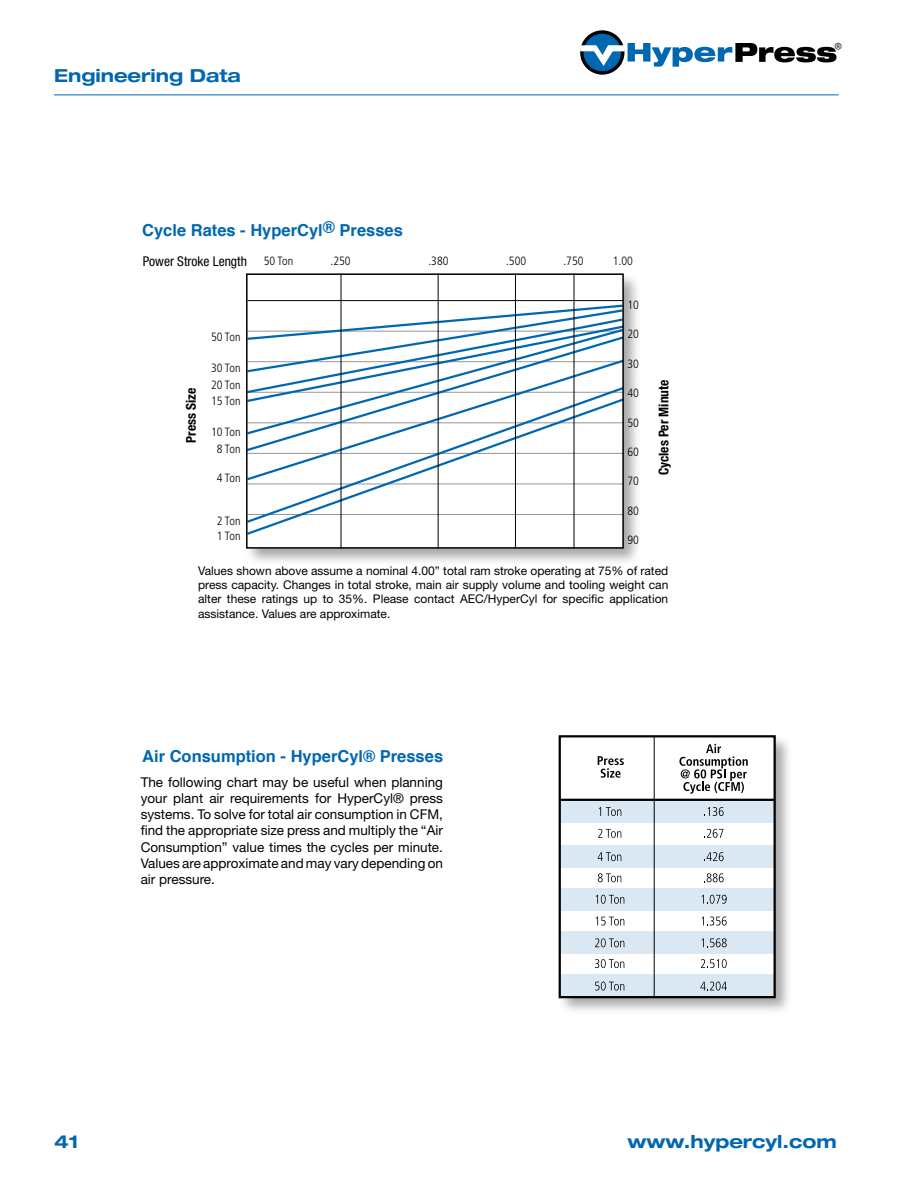
<style>
.page{position:relative;width:918px;height:1188px;background:#fff}
.page>*{position:absolute;margin:0;border:0;box-sizing:border-box;transform-origin:0 0}
.t1{font:700 expanded 18px "Helvetica Neue";color:#0067b1}
.t2{font:700 16.5px "Helvetica";color:#0067b1}
.t3{font:14.85px "Myriad Pro";color:#000}
.t4{font:13.5px/16.2px "Helvetica Neue";color:#000;text-align:justify}
.t5{font:700 condensed 13.5px "Helvetica Neue";color:#000}
.t6{font:condensed 13.5px "Helvetica Neue";color:#000}
.t7{font:12px/14.4px "Helvetica Neue";color:#000;text-align:justify}
.t8{font:300 condensed 12px/16.5px "Frutiger";color:#000;text-align:justify}
.s1{font-family:"Frutiger";font-weight:300;font-size:12px}
</style>
<div class="page">
<svg style="left:580px;top:30px;width:256px;height:45px"></svg>
<hr style="left:54px;top:94px;width:784px;height:1px;background:#0067b1">
<div style="left:244px;top:271px;width:397px;height:295px;background:#000;opacity:.35"></div>
<div style="left:247px;top:274px;width:376px;height:274px;background:#fff"></div>
<div style="left:557px;top:734px;width:235px;height:281px;background:#000;opacity:.35"></div>
<div style="left:560px;top:736px;width:215px;height:261px;background:#fff"></div>
<div style="left:559px;top:800px;width:216px;height:23px;background:#d9e8f3"></div>
<div style="left:559px;top:845px;width:216px;height:22px;background:#d9e8f3"></div>
<div style="left:559px;top:888px;width:216px;height:23px;background:#d9e8f3"></div>
<div style="left:559px;top:931px;width:216px;height:23px;background:#d9e8f3"></div>
<div style="left:559px;top:975px;width:216px;height:22px;background:#d9e8f3"></div>
<div style="left:559px;top:735px;width:217px;height:263px;border:2px solid #000"></div>
<hr style="left:559px;top:799px;width:216px;height:2px;background:#000">
<svg style="left:599px;top:807px;width:22px;height:9px"></svg>
<svg style="left:598px;top:756px;width:26px;height:22px"></svg>
<svg style="left:679px;top:744px;width:69px;height:50px"></svg>
<svg style="left:598px;top:829px;width:23px;height:9px"></svg>
<svg style="left:598px;top:852px;width:23px;height:9px"></svg>
<svg style="left:598px;top:873px;width:23px;height:9px"></svg>
<svg style="left:596px;top:895px;width:28px;height:9px"></svg>
<svg style="left:596px;top:917px;width:28px;height:9px"></svg>
<svg style="left:595px;top:938px;width:29px;height:9px"></svg>
<svg style="left:595px;top:959px;width:29px;height:9px"></svg>
<svg style="left:595px;top:982px;width:29px;height:9px"></svg>
<svg style="left:704px;top:807px;width:20px;height:9px"></svg>
<svg style="left:704px;top:829px;width:19px;height:9px"></svg>
<svg style="left:704px;top:852px;width:20px;height:9px"></svg>
<svg style="left:704px;top:873px;width:20px;height:9px"></svg>
<svg style="left:702px;top:895px;width:25px;height:9px"></svg>
<svg style="left:702px;top:917px;width:25px;height:9px"></svg>
<svg style="left:702px;top:938px;width:25px;height:9px"></svg>
<svg style="left:701px;top:959px;width:26px;height:9px"></svg>
<svg style="left:700px;top:982px;width:27px;height:9px"></svg>
<hr style="left:654px;top:737px;width:1px;height:259px;background:#000">
<hr style="left:247px;top:300px;width:376px;height:1px;background:#000">
<svg style="left:245px;top:482px;width:381px;height:43px"></svg>
<svg style="left:245px;top:453px;width:381px;height:29px"></svg>
<svg style="left:244px;top:436px;width:382px;height:17px"></svg>
<svg style="left:244px;top:303px;width:382px;height:133px"></svg>
<div style="left:246px;top:273px;width:378px;height:276px;border:2px solid #000"></div>
<hr style="left:574px;top:274px;width:1px;height:274px;background:#000">
<hr style="left:515px;top:274px;width:1px;height:274px;background:#000">
<hr style="left:438px;top:274px;width:1px;height:274px;background:#000">
<hr style="left:341px;top:274px;width:1px;height:274px;background:#000">
<p class="t1" style="left:54px;top:64px;width:188px">Engineering Data</p>
<p class="t2" style="left:142px;top:216px;width:262px">Cycle Rates - HyperCyl® Presses</p>
<p class="t6" style="left:143px;top:254px;width:152px">Power Stroke Length <span class="s1">50 Ton</span></p>
<p class="t8" style="left:331px;top:253px;width:22px">.250</p>
<p class="t8" style="left:428px;top:253px;width:22px">.380</p>
<p class="t8" style="left:506px;top:253px;width:22px">.500</p>
<p class="t8" style="left:563px;top:253px;width:22px">.750</p>
<p class="t8" style="left:613px;top:253px;width:22px">1.00</p>
<p class="t8" style="left:628px;top:297px;width:13px">10</p>
<p class="t8" style="left:628px;top:326px;width:13px">20</p>
<p class="t8" style="left:628px;top:356px;width:13px">30</p>
<p class="t8" style="left:628px;top:385px;width:13px">40</p>
<p class="t8" style="left:628px;top:414px;width:13px">50</p>
<p class="t8" style="left:628px;top:444px;width:13px">60</p>
<p class="t8" style="left:628px;top:473px;width:13px">70</p>
<p class="t8" style="left:628px;top:503px;width:13px">80</p>
<p class="t8" style="left:628px;top:532px;width:13px">90</p>
<p class="t8" style="left:211px;top:329px;width:31px">50 Ton</p>
<p class="t8" style="left:211px;top:360px;width:31px">30 Ton 20 Ton 15 Ton</p>
<p class="t8" style="left:211px;top:424px;width:31px;text-align:center">10 Ton<br>8 Ton</p>
<p class="t8" style="left:217px;top:470px;width:25px">4 Ton</p>
<p class="t8" style="left:217px;top:513px;width:25px;line-height:15.1px">2 Ton<br>1 Ton</p>
<p class="t5" style="left:183px;top:443px;width:57px;rotate:-90deg">Press Size</p>
<p class="t5" style="left:656px;top:475px;width:97px;rotate:-90deg">Cycles Per Minute</p>
<p class="t7" style="left:198px;top:563px;width:472px">Values shown above assume a nominal 4.00” total ram stroke operating at 75% of rated press capacity. Changes in total stroke, main air supply volume and tooling weight can alter these ratings up to 35%. Please contact AEC/HyperCyl for specific application assistance. Values are approximate.</p>
<p class="t2" style="left:142px;top:741px;width:302px">Air Consumption - HyperCyl® Presses</p>
<p class="t4" style="left:141px;top:774px;width:304px">The following chart may be useful when planning your plant air requirements for HyperCyl® press systems. To solve for total air consumption in CFM, find the appropriate size press and multiply the “Air Consumption” value times the cycles per minute.<br>Values are approximate and may vary depending on air pressure.</p>
<p class="t3" style="left:835px;top:41px;width:9px">®</p>
<p class="t1" style="left:54px;top:1130px;width:26px">41</p>
<p class="t1" style="left:628px;top:1130px;width:211px">www.hypercyl.com</p>
</div>
